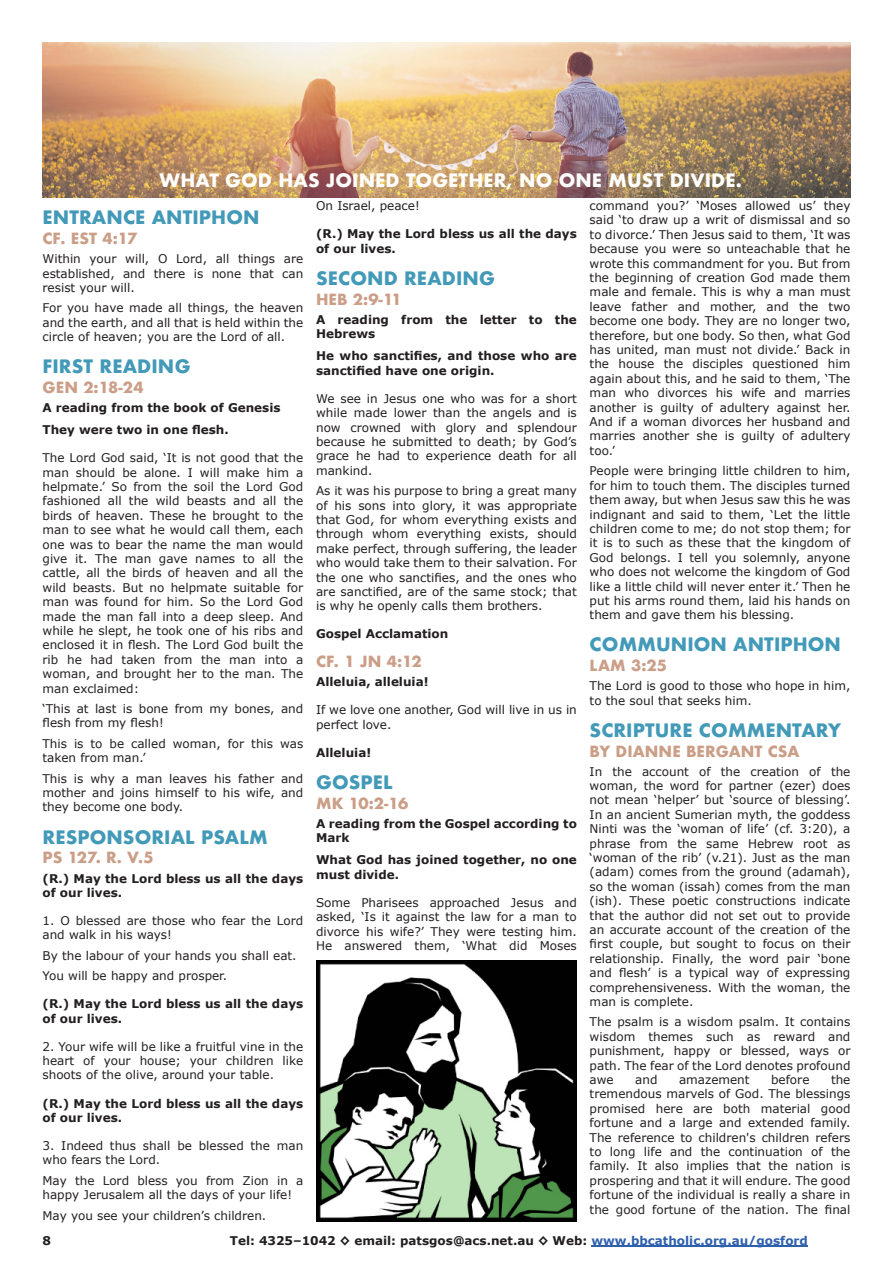
<style>
.page{position:relative;width:893px;height:1263px;background:#fff}
.page>*{position:absolute;margin:0;border:0;box-sizing:border-box;transform-origin:0 0}
.t1{font:700 18px "Futura";letter-spacing:.005em;color:#429ab8}
.t2{font:700 18px "Futura";letter-spacing:.005em;color:#fefefd}
.t3{font:700 15px "Futura";letter-spacing:.005em;color:#cb9e87}
.t4{font:12px/14.4px "Verdana";color:#231f20;text-align:justify}
.t5{font:700 12px/14.5px "Verdana";color:#231f20}
.s1{color:#2e60ad}
</style>
<div class="page">
<img style="left:43px;top:43px;width:807px;height:155px">
<hr style="left:591px;top:1245px;width:217px;height:2px;background:#2e60ad">
<img style="left:316px;top:961px;width:261px;height:260px">
<h1 class="t2" style="left:160px;top:173px;width:584px">WHAT GOD HAS JOINED TOGETHER, NO ONE MUST DIVIDE.</h1>
<h1 class="t1" style="left:43px;top:209px;width:218px">ENTRANCE ANTIPHON</h1>
<p class="t3" style="left:43px;top:232px;width:96px">CF. EST 4:17</p>
<p class="t4" style="left:43px;top:253px;width:262px">Within your will, O Lord, all things are established, and there is none that can resist your will.</p>
<p class="t4" style="left:43px;top:302px;width:262px">For you have made all things, the heaven and the earth, and all that is held within the circle of heaven; you are the Lord of all.</p>
<h1 class="t1" style="left:43px;top:358px;width:150px">FIRST READING</h1>
<p class="t3" style="left:43px;top:381px;width:103px">GEN 2:18-24</p>
<p class="t5" style="left:43px;top:398px;width:240px;line-height:22px">A reading from the book of Genesis<br>They were two in one flesh.</p>
<p class="t4" style="left:43px;top:452px;width:262px">The Lord God said, ‘It is not good that the man should be alone. I will make him a helpmate.’ So from the soil the Lord God fashioned all the wild beasts and all the birds of heaven. These he brought to the man to see what he would call them, each one was to bear the name the man would give it. The man gave names to all the cattle, all the birds of heaven and all the wild beasts. But no helpmate suitable for man was found for him. So the Lord God made the man fall into a deep sleep. And while he slept, he took one of his ribs and enclosed it in flesh. The Lord God built the rib he had taken from the man into a woman, and brought her to the man. The man exclaimed:</p>
<p class="t4" style="left:43px;top:702px;width:262px">‘This at last is bone from my bones, and flesh from my flesh!</p>
<p class="t4" style="left:43px;top:737px;width:262px">This is to be called woman, for this was taken from man.’</p>
<p class="t4" style="left:43px;top:772px;width:262px">This is why a man leaves his father and mother and joins himself to his wife, and they become one body.</p>
<h1 class="t1" style="left:43px;top:828px;width:227px">RESPONSORIAL PSALM</h1>
<p class="t3" style="left:43px;top:851px;width:113px">PS 127. R. V.5</p>
<p class="t5" style="left:43px;top:872px;width:262px">(R.) May the Lord bless us all the days of our lives.</p>
<p class="t4" style="left:43px;top:914px;width:262px">1. O blessed are those who fear the Lord and walk in his ways!</p>
<p class="t4" style="left:43px;top:946px;width:256px;line-height:20.4px">By the labour of your hands you shall eat.<br>You will be happy and prosper.</p>
<p class="t5" style="left:43px;top:997px;width:262px">(R.) May the Lord bless us all the days of our lives.</p>
<p class="t4" style="left:43px;top:1040px;width:262px">2. Your wife will be like a fruitful vine in the heart of your house; your children like shoots of the olive, around your table.</p>
<p class="t5" style="left:43px;top:1097px;width:262px">(R.) May the Lord bless us all the days of our lives.</p>
<p class="t4" style="left:43px;top:1139px;width:262px">3. Indeed thus shall be blessed the man who fears the Lord.</p>
<p class="t4" style="left:43px;top:1174px;width:262px">May the Lord bless you from Zion in a happy Jerusalem all the days of your life!</p>
<p class="t4" style="left:43px;top:1209px;width:225px">May you see your children’s children.</p>
<p class="t4" style="left:316px;top:199px;width:105px">On Israel, peace!</p>
<p class="t5" style="left:316px;top:227px;width:262px">(R.) May the Lord bless us all the days of our lives.</p>
<h1 class="t1" style="left:316px;top:270px;width:181px">SECOND READING</h1>
<p class="t3" style="left:316px;top:292px;width:87px">HEB 2:9-11</p>
<p class="t5" style="left:316px;top:313px;width:262px">A reading from the letter to the<br>Hebrews</p>
<p class="t5" style="left:316px;top:350px;width:262px">He who sanctifies, and those who are sanctified have one origin.</p>
<p class="t4" style="left:316px;top:392px;width:262px">We see in Jesus one who was for a short while made lower than the angels and is now crowned with glory and splendour because he submitted to death; by God’s grace he had to experience death for all mankind.</p>
<p class="t4" style="left:316px;top:485px;width:262px">As it was his purpose to bring a great many of his sons into glory, it was appropriate that God, for whom everything exists and through whom everything exists, should make perfect, through suffering, the leader who would take them to their salvation. For the one who sanctifies, and the ones who are sanctified, are of the same stock; that is why he openly calls them brothers.</p>
<p class="t5" style="left:316px;top:628px;width:134px">Gospel Acclamation</p>
<p class="t3" style="left:316px;top:655px;width:107px">CF. 1 JN 4:12</p>
<p class="t5" style="left:316px;top:676px;width:114px">Alleluia, alleluia!</p>
<p class="t4" style="left:316px;top:704px;width:262px">If we love one another, God will live in us in perfect love.</p>
<p class="t5" style="left:316px;top:746px;width:57px">Alleluia!</p>
<h1 class="t1" style="left:316px;top:774px;width:78px">GOSPEL</h1>
<p class="t3" style="left:316px;top:796px;width:94px">MK 10:2-16</p>
<p class="t5" style="left:316px;top:817px;width:262px">A reading from the Gospel according to<br>Mark</p>
<p class="t5" style="left:316px;top:854px;width:262px">What God has joined together, no one must divide.</p>
<p class="t4" style="left:316px;top:896px;width:262px">Some Pharisees approached Jesus and asked, ‘Is it against the law for a man to divorce his wife?’ They were testing him.<br>He answered them, ‘What did Moses</p>
<p class="t4" style="left:590px;top:199px;width:262px">command you?’ ‘Moses allowed us’ they said ‘to draw up a writ of dismissal and so to divorce.’ Then Jesus said to them, ‘It was because you were so unteachable that he wrote this commandment for you. But from the beginning of creation God made them male and female. This is why a man must leave father and mother, and the two become one body. They are no longer two, therefore, but one body. So then, what God has united, man must not divide.’ Back in the house the disciples questioned him again about this, and he said to them, ‘The man who divorces his wife and marries another is guilty of adultery against her.<br>And if a woman divorces her husband and marries another she is guilty of adultery too.’</p>
<p class="t4" style="left:590px;top:465px;width:262px">People were bringing little children to him, for him to touch them. The disciples turned them away, but when Jesus saw this he was indignant and said to them, ‘Let the little children come to me; do not stop them; for it is to such as these that the kingdom of God belongs. I tell you solemnly, anyone who does not welcome the kingdom of God like a little child will never enter it.’ Then he put his arms round them, laid his hands on them and gave them his blessing.</p>
<h1 class="t1" style="left:590px;top:636px;width:253px">COMMUNION ANTIPHON</h1>
<p class="t3" style="left:590px;top:659px;width:79px">LAM 3:25</p>
<p class="t4" style="left:590px;top:680px;width:262px">The Lord is good to those who hope in him, to the soul that seeks him.</p>
<h1 class="t1" style="left:590px;top:722px;width:253px">SCRIPTURE COMMENTARY</h1>
<p class="t3" style="left:590px;top:744px;width:211px">BY DIANNE BERGANT CSA</p>
<p class="t4" style="left:590px;top:765px;width:262px">In the account of the creation of the woman, the word for partner (ezer) does not mean ‘helper’ but ‘source of blessing’.<br>In an ancient Sumerian myth, the goddess Ninti was the ‘woman of life’ (cf. 3:20), a phrase from the same Hebrew root as ‘woman of the rib’ (v.21). Just as the man (adam) comes from the ground (adamah), so the woman (issah) comes from the man (ish). These poetic constructions indicate that the author did not set out to provide an accurate account of the creation of the first couple, but sought to focus on their relationship. Finally, the word pair ‘bone and flesh’ is a typical way of expressing comprehensiveness. With the woman, the man is complete.</p>
<p class="t4" style="left:590px;top:1016px;width:262px">The psalm is a wisdom psalm. It contains wisdom themes such as reward and punishment, happy or blessed, ways or path. The fear of the Lord denotes profound awe</p>
<p class="t4" style="left:635px;top:1073px;width:24px">and</p>
<p class="t4" style="left:679px;top:1073px;width:72px">amazement</p>
<p class="t4" style="left:771px;top:1073px;width:40px">before</p>
<p class="t4" style="left:590px;top:1073px;width:262px;text-indent:241px">the tremendous marvels of God. The blessings promised here are both material good fortune and a large and extended family.<br>The reference to children's children refers to long life and the continuation of the family. It also implies that the nation is prospering and that it will endure. The good fortune of the individual is really a share in the good fortune of the nation. The final</p>
<p class="t5" style="left:43px;top:1234px;width:10px">8</p>
<p class="t5" style="left:230px;top:1234px;width:580px">Tel: 4325–1042 ◊ email: patsgos@acs.net.au ◊ Web: <span class="s1">www.bbcatholic.org.au/gosford</span></p>
</div>
